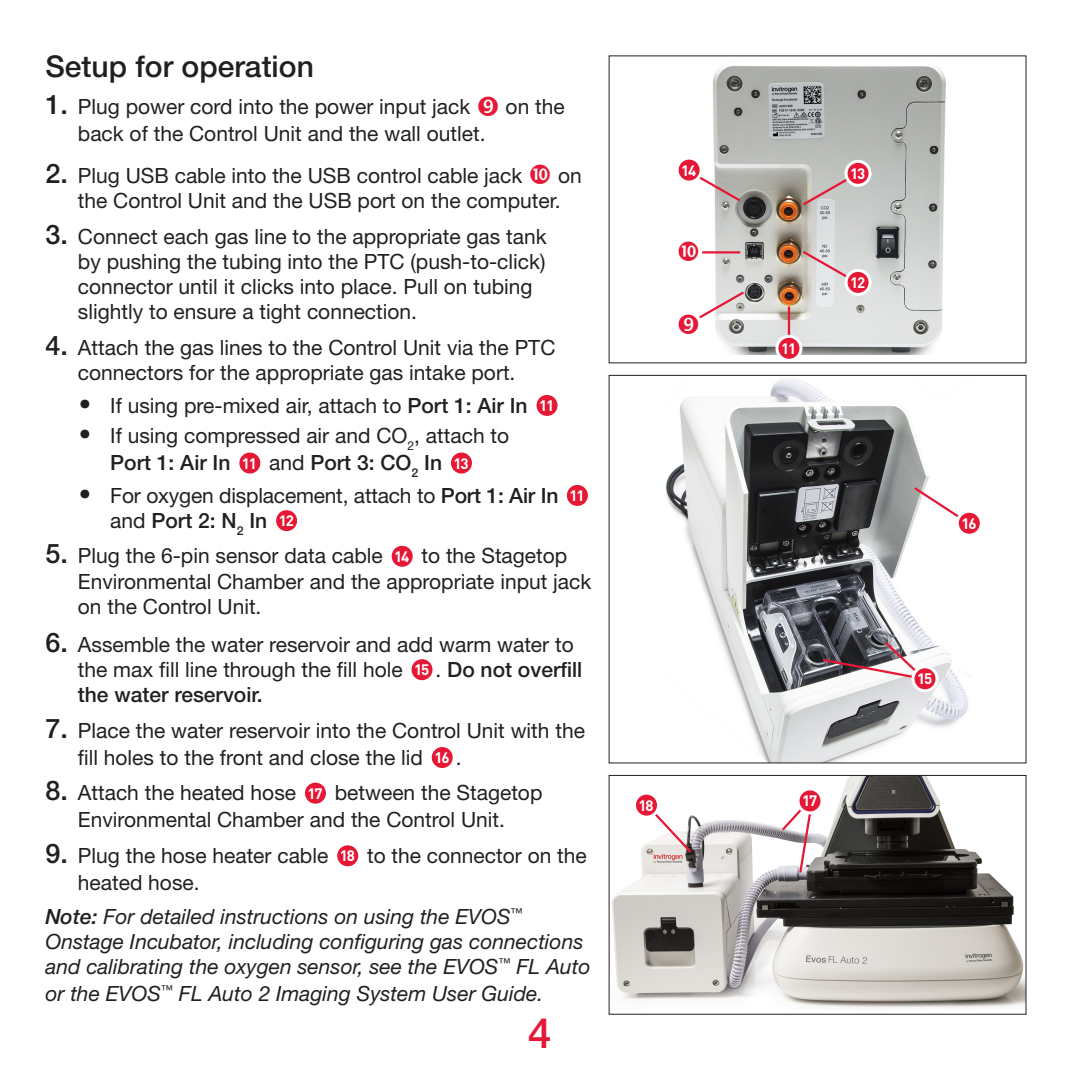
<style>
.page{position:relative;width:1080px;height:1080px;background:#fff}
.page>*{position:absolute;margin:0;border:0;box-sizing:border-box;transform-origin:0 0}
.List_2{font:500 42px "Helvetica Neue LT Std";color:#e51836}
.t1{font:500 30px "Helvetica Neue LT Std";color:#231f20}
.List_2-2{font:21px/25.2px "Helvetica Neue LT Std";color:#231f20}
.List_1{font:21px/25.2px "Helvetica Neue LT Std";color:#231f20}
.Text{font:italic 21px/25.8px "Helvetica Neue LT Std";color:#231f20}
.List_2-3{font:500 21px "Helvetica Neue LT Std";color:#231f20}
.t2{font:700 15px "DIN Pro";letter-spacing:-.075em;color:#fff}
.s1{font-weight:500;font-size:27px}
.s2{font-family:"DIN Pro";font-size:27px}
.s3{font-weight:500}
.s4{font-weight:400}
</style>
<div class="page">
<div style="left:535px;top:393px;width:24px;height:24px;background:#e51836;border-radius:50%"></div>
<div style="left:534px;top:392px;width:27px;height:27px;border:3px solid #fff;border-radius:50%"></div>
<div style="left:238px;top:451px;width:24px;height:24px;background:#e51836;border-radius:50%"></div>
<div style="left:236px;top:450px;width:27px;height:27px;border:3px solid #fff;border-radius:50%"></div>
<div style="left:449px;top:451px;width:24px;height:24px;background:#e51836;border-radius:50%"></div>
<div style="left:448px;top:450px;width:27px;height:27px;border:3px solid #fff;border-radius:50%"></div>
<div style="left:565px;top:483px;width:24px;height:24px;background:#e51836;border-radius:50%"></div>
<div style="left:564px;top:482px;width:27px;height:27px;border:3px solid #fff;border-radius:50%"></div>
<div style="left:275px;top:509px;width:24px;height:24px;background:#e51836;border-radius:50%"></div>
<div style="left:273px;top:507px;width:27px;height:27px;border:3px solid #fff;border-radius:50%"></div>
<div style="left:390px;top:544px;width:24px;height:24px;background:#e51836;border-radius:50%"></div>
<div style="left:389px;top:543px;width:27px;height:27px;border:3px solid #fff;border-radius:50%"></div>
<div style="left:410px;top:658px;width:24px;height:24px;background:#e51836;border-radius:50%"></div>
<div style="left:409px;top:656px;width:27px;height:27px;border:3px solid #fff;border-radius:50%"></div>
<div style="left:430px;top:746px;width:24px;height:24px;background:#e51836;border-radius:50%"></div>
<div style="left:429px;top:744px;width:27px;height:27px;border:3px solid #fff;border-radius:50%"></div>
<div style="left:303px;top:781px;width:24px;height:24px;background:#e51836;border-radius:50%"></div>
<div style="left:302px;top:780px;width:27px;height:27px;border:3px solid #fff;border-radius:50%"></div>
<div style="left:336px;top:844px;width:24px;height:24px;background:#e51836;border-radius:50%"></div>
<div style="left:334px;top:842px;width:27px;height:27px;border:3px solid #fff;border-radius:50%"></div>
<img style="left:713px;top:66px;width:233px;height:289px">
<svg style="left:800px;top:171px;width:60px;height:37px;background:#c2b8b5"></svg>
<hr style="left:685px;top:251px;width:55px;height:3px;background:#e51836">
<hr style="left:788px;top:307px;width:2px;height:46px;background:#e51836">
<svg style="left:800px;top:249px;width:60px;height:37px;background:#d6cbcb"></svg>
<svg style="left:700px;top:167px;width:43px;height:37px"></svg>
<img style="left:666px;top:378px;width:302px;height:383px">
<img style="left:612px;top:777px;width:412px;height:231px">
<div style="left:609px;top:775px;width:417px;height:240px;border:1px solid #231f20"></div>
<svg style="left:821px;top:639px;width:106px;height:43px"></svg>
<svg style="left:912px;top:485px;width:56px;height:43px"></svg>
<svg style="left:652px;top:811px;width:42px;height:44px"></svg>
<svg style="left:780px;top:797px;width:33px;height:78px"></svg>
<div style="left:675px;top:311px;width:27px;height:27px;border:3px solid #fff;border-radius:50%"></div>
<div style="left:675px;top:238px;width:27px;height:27px;border:3px solid #fff;border-radius:50%"></div>
<div style="left:777px;top:336px;width:24px;height:24px;background:#e51836;border-radius:50%"></div>
<div style="left:775px;top:335px;width:27px;height:27px;border:3px solid #fff;border-radius:50%"></div>
<div style="left:846px;top:270px;width:24px;height:24px;background:#e51836;border-radius:50%"></div>
<div style="left:845px;top:269px;width:27px;height:27px;border:3px solid #fff;border-radius:50%"></div>
<div style="left:846px;top:161px;width:24px;height:24px;background:#e51836;border-radius:50%"></div>
<div style="left:845px;top:160px;width:27px;height:27px;border:3px solid #fff;border-radius:50%"></div>
<div style="left:677px;top:158px;width:24px;height:24px;background:#e51836;border-radius:50%"></div>
<div style="left:676px;top:157px;width:27px;height:27px;border:3px solid #fff;border-radius:50%"></div>
<div style="left:913px;top:667px;width:24px;height:24px;background:#e51836;border-radius:50%"></div>
<div style="left:912px;top:665px;width:27px;height:27px;border:3px solid #fff;border-radius:50%"></div>
<div style="left:957px;top:511px;width:24px;height:24px;background:#e51836;border-radius:50%"></div>
<div style="left:956px;top:510px;width:27px;height:27px;border:3px solid #fff;border-radius:50%"></div>
<div style="left:798px;top:789px;width:24px;height:24px;background:#e51836;border-radius:50%"></div>
<div style="left:796px;top:787px;width:28px;height:27px;border:3px solid #fff;border-radius:50%"></div>
<div style="left:635px;top:793px;width:24px;height:24px;background:#e51836;border-radius:50%"></div>
<div style="left:633px;top:792px;width:27px;height:27px;border:3px solid #fff;border-radius:50%"></div>
<svg style="left:679px;top:289px;width:68px;height:45px"></svg>
<svg style="left:679px;top:242px;width:19px;height:19px"></svg>
<p class="t1" style="left:45px;top:48px;width:270px">Setup for operation</p>
<p class="List_1" style="left:45px;top:94px;width:426px"><span class="s1">1.</span> Plug power cord into the power input jack</p>
<p class="List_1" style="left:506px;top:94px;width:61px">on the</p>
<p class="List_1" style="left:78px;top:121px;width:409px">back of the Control Unit and the wall outlet.</p>
<p class="List_1" style="left:45px;top:163px;width:478px"><span class="s1">2.</span> Plug USB cable into the USB control cable jack</p>
<p class="List_1" style="left:78px;top:163px;width:506px;text-indent:480px">on the Control Unit and the USB port on the computer.</p>
<p class="List_1" style="left:78px;top:223px;width:470px;text-indent:-32px"><span class="s1">3.</span> Connect each gas line to the appropriate gas tank by pushing the tubing into the PTC (push-to-click) connector until it clicks into place. Pull on tubing slightly to ensure a tight connection.</p>
<p class="List_2-2" style="left:45px;top:335px;width:512px;text-align:center"><span class="s1">4.</span> Attach the gas lines to the Control Unit via the PTC connectors for the appropriate gas intake port.</p>
<p class="List_1" style="left:78px;top:392px;width:451px"><span class="s2">•</span> If using pre-mixed air, attach to <span class="s3">Port 1: Air In</span></p>
<p class="t2" style="left:539px;top:395px;width:17px">11</p>
<p class="List_1" style="left:110px;top:422px;width:400px;line-height:27px;text-indent:-32px"><span class="s2">•</span> If using compressed air and CO<sub>2</sub>, attach to<br><span class="s3">Port 1: Air In</span></p>
<p class="t2" style="left:242px;top:453px;width:17px">11</p>
<p class="List_2-3" style="left:269px;top:450px;width:174px"><span class="s4">and</span> Port 3: CO<sub>2</sub> In</p>
<p class="t2" style="left:454px;top:453px;width:17px">13</p>
<p class="List_1" style="left:78px;top:482px;width:482px"><span class="s2">•</span> For oxygen displacement, attach to <span class="s3">Port 1: Air In</span></p>
<p class="t2" style="left:569px;top:485px;width:17px">11</p>
<p class="List_2-3" style="left:110px;top:508px;width:158px"><span class="s4">and</span> Port 2: N<sub>2</sub> In</p>
<p class="t2" style="left:279px;top:511px;width:17px">12</p>
<p class="List_2-2" style="left:45px;top:543px;width:339px"><span class="s1">5.</span> Plug the 6-pin sensor data cable</p>
<p class="t2" style="left:394px;top:546px;width:17px">14</p>
<p class="List_2-2" style="left:78px;top:543px;width:515px;text-indent:344px">to the Stagetop<br>Environmental Chamber and the appropriate input jack on the Control Unit.</p>
<p class="List_2-2" style="left:78px;top:631px;width:497px;text-indent:-32px"><span class="s1">6.</span> Assemble the water reservoir and add warm water to the max fill line through the fill hole</p>
<p class="t2" style="left:414px;top:660px;width:17px">15</p>
<p class="List_2-3" style="left:436px;top:657px;width:148px"><span class="s4">.</span> Do not overfill</p>
<p class="List_2-3" style="left:78px;top:682px;width:186px">the water reservoir.</p>
<p class="List_2-2" style="left:78px;top:716px;width:509px;line-height:27px;text-indent:-32px"><span class="s1">7.</span> Place the water reservoir into the Control Unit with the fill holes to the front and close the lid</p>
<p class="t2" style="left:434px;top:747px;width:17px">16</p>
<p class="List_2-2" style="left:456px;top:744px;width:7px">.</p>
<p class="List_2-2" style="left:45px;top:780px;width:252px"><span class="s1">8.</span> Attach the heated hose</p>
<p class="t2" style="left:308px;top:783px;width:17px">17</p>
<p class="List_2-2" style="left:78px;top:779px;width:466px;line-height:27px;text-indent:257px">between the Stagetop<br>Environmental Chamber and the Control Unit.</p>
<p class="List_2-2" style="left:45px;top:843px;width:284px"><span class="s1">9.</span> Plug the hose heater cable</p>
<p class="t2" style="left:340px;top:846px;width:17px">18</p>
<p class="List_2-2" style="left:367px;top:843px;width:221px">to the connector on the</p>
<p class="List_2-2" style="left:78px;top:870px;width:123px">heated hose.</p>
<p class="Text" style="left:45px;top:903px;width:546px"><span class="s3">Note:</span> For detailed instructions on using the EVOS<sup>™ </sup>Onstage Incubator, including configuring gas connections and calibrating the oxygen sensor, see the EVOS<sup>™</sup> FL Auto or the EVOS<sup>™</sup> FL Auto 2 Imaging System User Guide.</p>
<p class="List_2" style="left:528px;top:1008px;width:25px">4</p>
<p class="t2" style="left:681px;top:160px;width:17px">14</p>
<p class="t2" style="left:850px;top:163px;width:17px">13</p>
<p class="t2" style="left:781px;top:338px;width:17px">11</p>
<p class="t2" style="left:850px;top:272px;width:17px">12</p>
<p class="t2" style="left:639px;top:795px;width:17px">18</p>
<p class="t2" style="left:802px;top:791px;width:17px">17</p>
<p class="t2" style="left:961px;top:513px;width:17px">16</p>
<p class="t2" style="left:917px;top:669px;width:17px">15</p>
</div>
